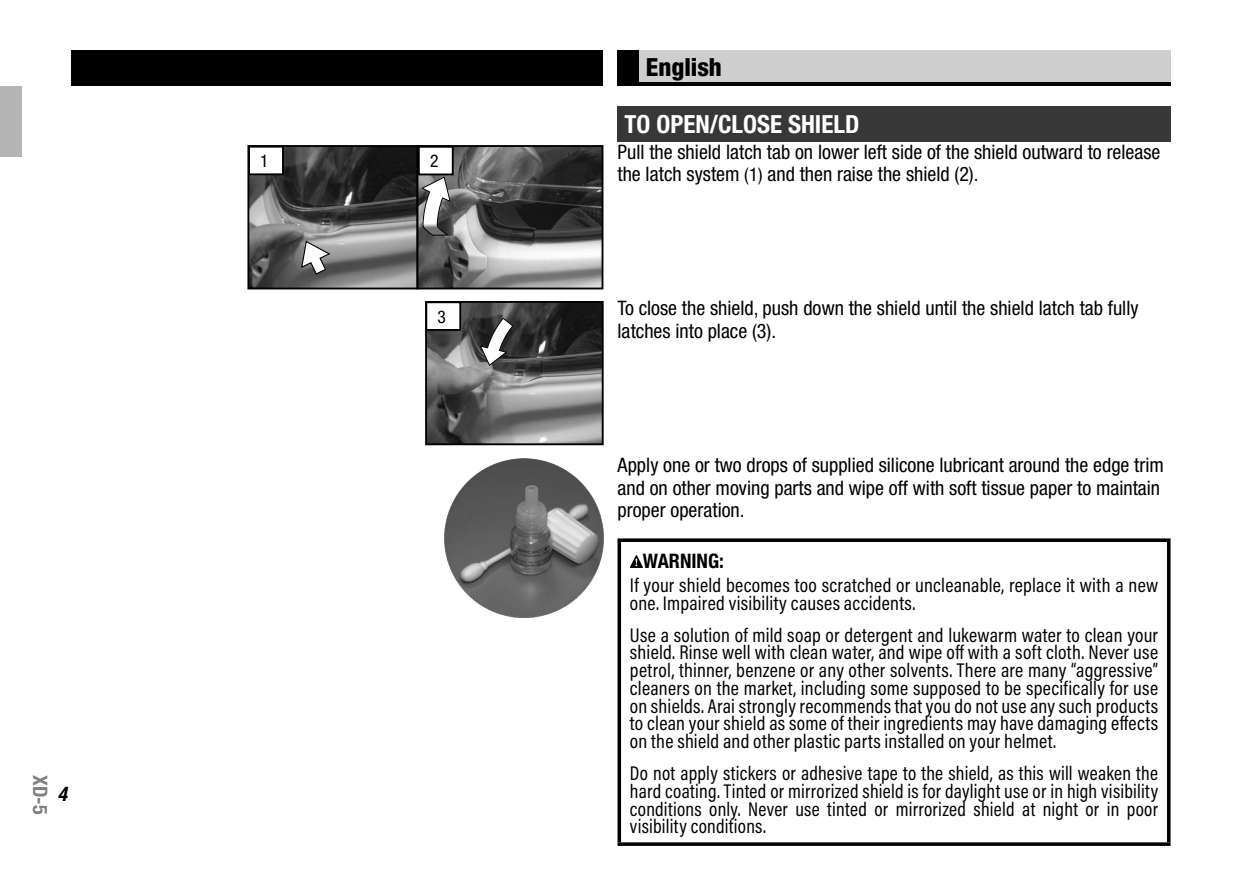
<style>
.page{position:relative;width:1240px;height:872px;background:#fff}
.page>*{position:absolute;margin:0;border:0;box-sizing:border-box;transform-origin:0 0}
.t1{font:700 condensed 25px "Helvetica Neue";color:#fff}
.t2{font:800 condensed 25px "Helvetica Neue";color:#000}
.t3{font:20px/17.8px "Acumin Variable Concept";letter-spacing:.01em;color:#000;text-align:justify}
.t4{font:condensed 20px/22.5px "Helvetica Neue";color:#000}
.t5{font:700 condensed 20px "Helvetica Neue";color:#000}
.t6{font:700 condensed 20px "Helvetica Neue";color:#808080}
.t7{font:italic 700 condensed 20px "Helvetica Neue";color:#000}
.t8{font:condensed 17.5px "Helvetica Neue";color:#000}
.s1{font-size:18.75px}
</style>
<div class="page">
<div style="left:72px;top:51px;width:531px;height:35px;background:#000"></div>
<div style="left:617px;top:50px;width:553px;height:36px;background:#000"></div>
<div style="left:638px;top:50px;width:532px;height:32px;background:#cecece"></div>
<div style="left:0;top:86px;width:22px;height:71px;background:#b4b4b4"></div>
<div style="left:617px;top:106px;width:553px;height:35px;background:#373737"></div>
<svg style="left:617px;top:538px;width:553px;height:4px;background:#1c1c1c"></svg>
<svg style="left:617px;top:542px;width:4px;height:300px"></svg>
<svg style="left:1167px;top:542px;width:3px;height:300px"></svg>
<hr style="left:617px;top:842px;width:553px;height:3px;background:#000">
<svg style="left:630px;top:555px;width:13px;height:13px"></svg>
<img style="left:444px;top:458px;width:159px;height:159px">
<img style="left:428px;top:304px;width:172px;height:138px">
<div style="left:425px;top:301px;width:178px;height:144px;border:2px solid #000"></div>
<img style="left:250px;top:148px;width:350px;height:138px">
<div style="left:247px;top:145px;width:171px;height:144px;border:2px solid #000"></div>
<div style="left:416px;top:145px;width:187px;height:144px;border:2px solid #000"></div>
<svg style="left:300px;top:240px;width:31px;height:35px"></svg>
<svg style="left:421px;top:176px;width:30px;height:59px"></svg>
<svg style="left:480px;top:317px;width:33px;height:49px"></svg>
<div style="left:419px;top:147px;width:34px;height:27px;background:#fff"></div>
<div style="left:418px;top:146px;width:35px;height:29px;border:2px solid #000"></div>
<div style="left:426px;top:302px;width:34px;height:28px;background:#fff"></div>
<div style="left:425px;top:301px;width:36px;height:30px;border:2px solid #000"></div>
<div style="left:249px;top:147px;width:34px;height:27px;background:#fff"></div>
<div style="left:248px;top:146px;width:36px;height:29px;border:2px solid #000"></div>
<p class="t6" style="left:52px;top:774px;width:41px;rotate:90deg">XD-5</p>
<p class="t7" style="left:57px;top:781px;width:11px">4</p>
<p class="t8" style="left:260px;top:151px;width:10px">1</p>
<p class="t8" style="left:430px;top:151px;width:10px">2</p>
<p class="t8" style="left:437px;top:306px;width:10px">3</p>
<p class="t2" style="left:646px;top:52px;width:77px">English</p>
<p class="t1" style="left:624px;top:109px;width:236px">TO OPEN/CLOSE SHIELD</p>
<p class="t4" style="left:617px;top:140px;width:544px">Pull the shield latch tab on lower left side of the shield outward to release the latch system <span class="s1">(1)</span> and then raise the shield (2).</p>
<p class="t4" style="left:617px;top:297px;width:522px">To close the shield, push down the shield until the shield latch tab fully latches into place (3).</p>
<p class="t4" style="left:617px;top:453px;width:548px">Apply one or two drops of supplied silicone lubricant around the edge trim and on other moving parts and wipe off with soft tissue paper to maintain proper operation.</p>
<p class="t5" style="left:643px;top:548px;width:83px">WARNING:</p>
<p class="t3" style="left:630px;top:575px;width:529px">If your shield becomes too scratched or uncleanable, replace it with a new one. Impaired visibility causes accidents.</p>
<p class="t3" style="left:630px;top:625px;width:529px">Use a solution of mild soap or detergent and lukewarm water to clean your shield. Rinse well with clean water, and wipe off with a soft cloth. Never use petrol, thinner, benzene or any other solvents. There are many “aggressive” cleaners on the market, including some supposed to be specifically for use on shields. Arai strongly recommends that you do not use any such products to clean your shield as some of their ingredients may have damaging effects on the shield and other plastic parts installed on your helmet.</p>
<p class="t3" style="left:630px;top:763px;width:529px">Do not apply stickers or adhesive tape to the shield, as this will weaken the hard coating. Tinted or mirrorized shield is for daylight use or in high visibility conditions only. Never use tinted or mirrorized shield at night or in poor visibility conditions.</p>
</div>
